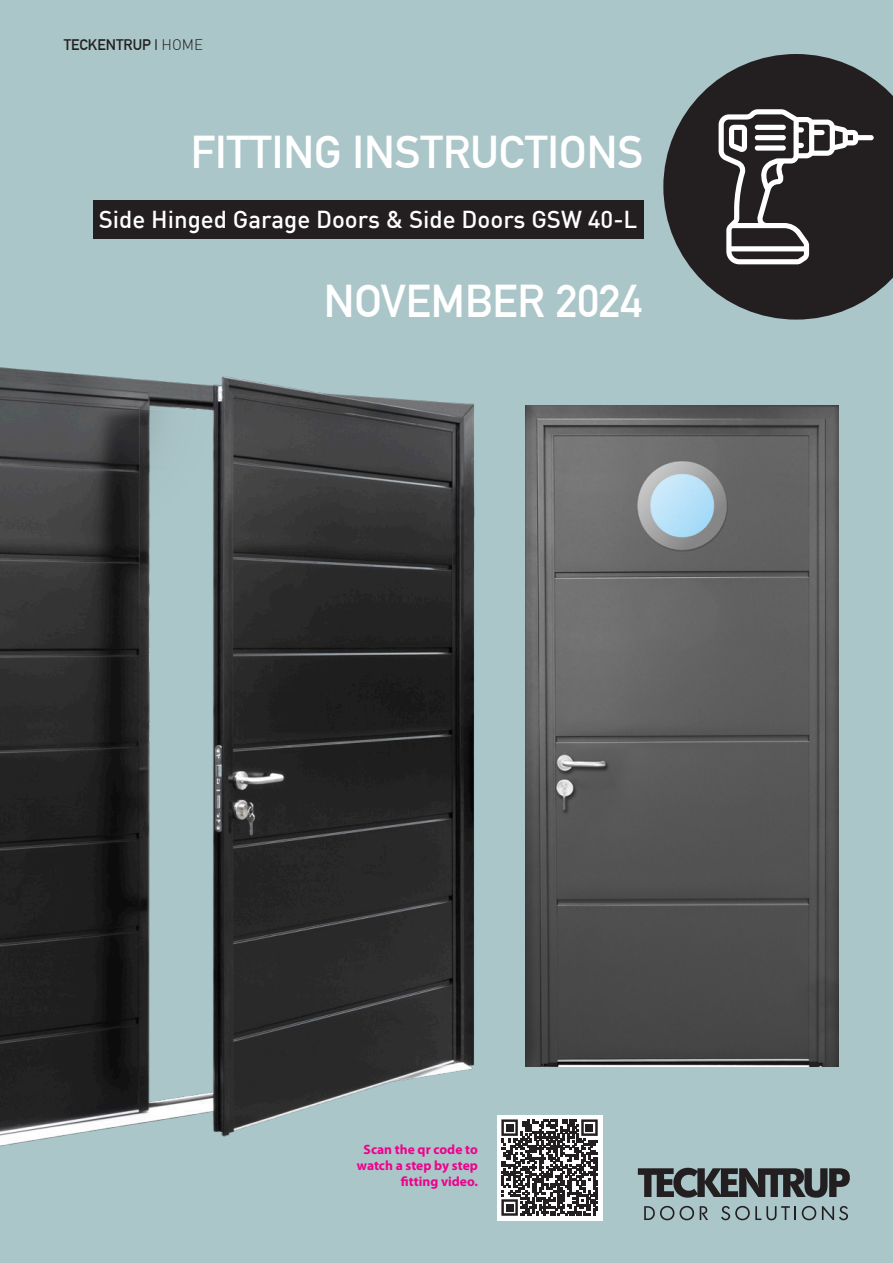
<style>
.page{position:relative;width:893px;height:1263px;background:#abc6c9}
.page>*{position:absolute;margin:0;border:0;box-sizing:border-box;transform-origin:0 0}
.t1{font:700 45px "DIN Alternate";color:#fff}
.t2{font:500 24px "DIN";color:#fff}
.t3{font:700 15px "DIN Alternate";color:#231f20}
.t4{font:700 13.5px/16.2px "Myriad Pro";color:#ed028c;text-align:right}
.s1{font-family:"DIN";font-weight:300}
</style>
<div class="page">
<img style="left:526px;top:405px;width:313px;height:662px">
<img style="left:0;top:367px;width:475px;height:780px">
<div style="left:93px;top:201px;width:550px;height:38px;background:#231f20"></div>
<svg style="left:638px;top:1167px;width:212px;height:31px"></svg>
<svg style="left:644px;top:1205px;width:50px;height:15px"></svg>
<svg style="left:700px;top:1206px;width:8px;height:14px"></svg>
<svg style="left:721px;top:1205px;width:75px;height:15px"></svg>
<svg style="left:802px;top:1205px;width:46px;height:15px"></svg>
<svg style="left:663px;top:54px;width:230px;height:266px;fill:#231f20"></svg>
<svg style="left:719px;top:109px;width:155px;height:155px;background:#4e4b4c"></svg>
<div style="left:755px;top:125px;width:31px;height:5px;background:#fff;border-radius:3px"></div>
<div style="left:755px;top:135px;width:31px;height:5px;background:#fff;border-radius:3px"></div>
<div style="left:755px;top:145px;width:31px;height:6px;background:#fff;border-radius:3px"></div>
<div style="left:497px;top:1115px;width:105px;height:105px;background:#fff"></div>
<svg style="left:501px;top:1119px;width:97px;height:97px"></svg>
<div style="left:506px;top:1124px;width:7px;height:7px;background:#231f20"></div>
<div style="left:586px;top:1124px;width:7px;height:7px;background:#231f20"></div>
<div style="left:506px;top:1204px;width:7px;height:7px;background:#231f20"></div>
<p class="t3" style="left:64px;top:33px;width:141px">TECKENTRUP | <span class="s1">HOME</span></p>
<h1 class="t1" style="left:191px;top:118px;width:454px">FITTING INSTRUCTIONS</h1>
<h2 class="t2" style="left:99px;top:204px;width:540px">Side Hinged Garage Doors &amp; Side Doors GSW 40-L</h2>
<h1 class="t1" style="left:324px;top:267px;width:320px">NOVEMBER 2024</h1>
<p class="t4" style="left:357px;top:1141px;width:123px">Scan the qr code to watch a step by step fitting video.</p>
</div>
